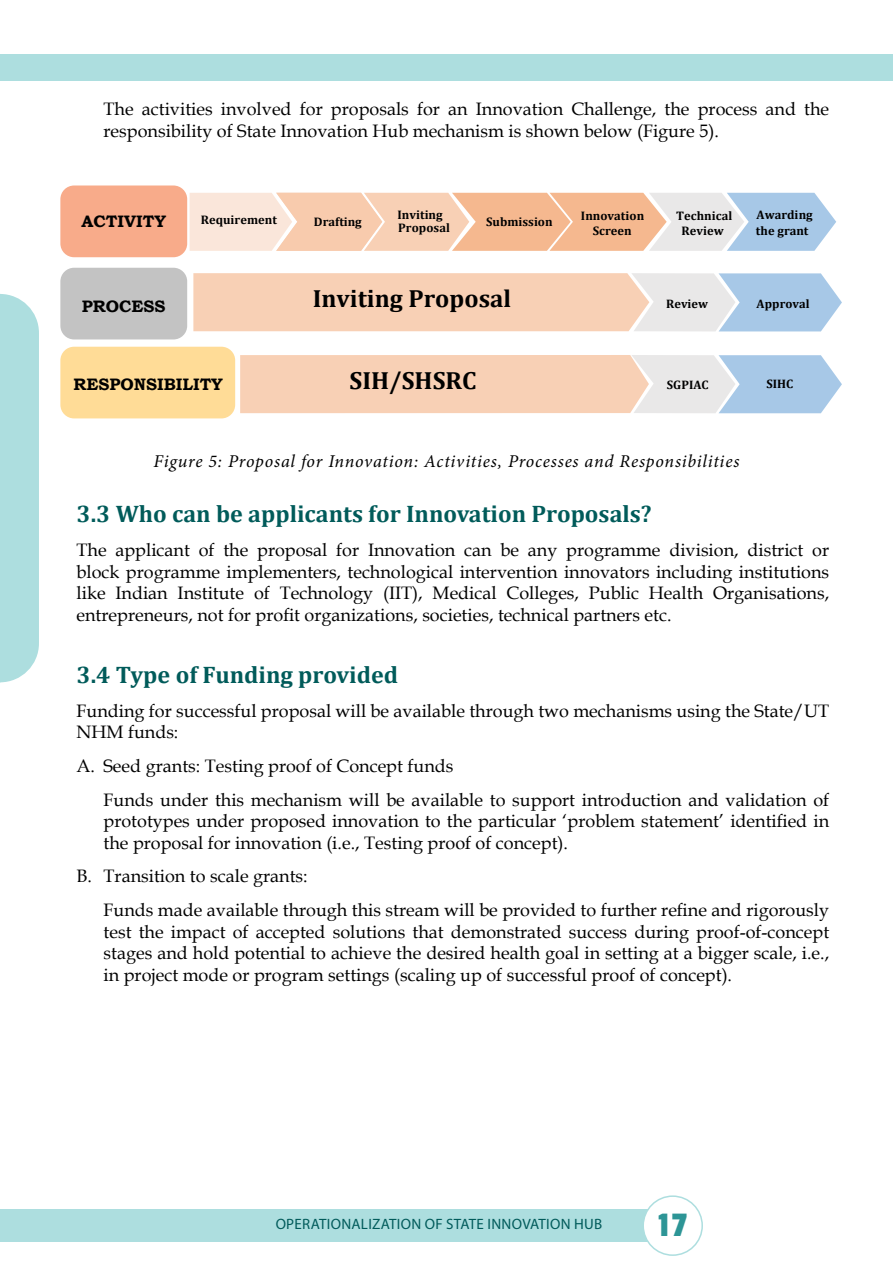
<style>
.page{position:relative;width:893px;height:1263px;background:#fff}
.page>*{position:absolute;margin:0;border:0;box-sizing:border-box;transform-origin:0 0}
.t1{font:36px "Passion One";color:#2d9596}
.t2{font:700 24.9px "Cambria";color:#000}
.t3{font:700 24px "Cambria";color:#015b5a}
.t4{font:18px/21.6px "Book Antiqua";color:#000}
.t5{font:italic 18px "Minion Pro";letter-spacing:.04em;color:#000}
.t6{font:700 16.65px "Bookman Old Style";color:#000}
.t7{font:15px "Myriad Pro";letter-spacing:.02em;color:#015b5b}
.t8{font:700 12.45px/14.7px "Cambria";color:#000}
.t9{font:700 12.3px "Cambria";letter-spacing:.005em;color:#000}
</style>
<div class="page">
<div style="left:1px;top:1209px;width:665px;height:33px;background:#addedf"></div>
<div style="left:643px;top:1196px;width:59px;height:59px;background:#fff;border-radius:50%"></div>
<div style="left:642px;top:1195px;width:61px;height:61px;border:2px solid #addedf;border-radius:50%"></div>
<div style="left:0;top:294px;width:39px;height:388px;background:#addedf"></div>
<div style="left:0;top:54px;width:893px;height:26px;background:#addedf"></div>
<div style="left:60px;top:347px;width:175px;height:71px;background:#ffdc97;border-radius:14px"></div>
<div style="left:60px;top:268px;width:127px;height:71px;background:#c3c3c3;border-radius:14px"></div>
<div style="left:60px;top:185px;width:127px;height:72px;background:#f8ab8a;border-radius:14px"></div>
<svg style="left:190px;top:193px;width:646px;height:58px"></svg>
<svg style="left:193px;top:273px;width:649px;height:58px"></svg>
<div style="left:240px;top:355px;width:602px;height:58px;background:#f8d0b5"></div>
<img style="left:633px;top:357px;width:105px;height:55px">
<img style="left:723px;top:355px;width:112px;height:55px">
<p class="t4" style="left:104px;top:98px;width:727px">The activities involved for proposals for an Innovation Challenge, the process and the responsibility of State Innovation Hub mechanism is shown below (Figure 5).</p>
<p class="t6" style="left:81px;top:209px;width:86px">ACTIVITY</p>
<p class="t6" style="left:82px;top:295px;width:85px">PROCESS</p>
<p class="t8" style="left:201px;top:212px;width:78px">Requirement</p>
<p class="t8" style="left:314px;top:214px;width:49px">Drafting</p>
<p class="t8" style="left:398px;top:207px;width:54px;line-height:13.6px">Inviting<br>Proposal</p>
<p class="t8" style="left:486px;top:214px;width:68px">Submission</p>
<p class="t8" style="left:581px;top:208px;width:65px;text-align:center">Innovation<br>Screen</p>
<p class="t8" style="left:676px;top:208px;width:57px;text-align:center">Technical<br>Review</p>
<p class="t8" style="left:756px;top:206px;width:58px;line-height:15.9px">Awarding the grant</p>
<h2 class="t2" style="left:313px;top:281px;width:200px">Inviting Proposal</h2>
<p class="t9" style="left:666px;top:295px;width:43px">Review</p>
<p class="t9" style="left:757px;top:295px;width:54px">Approval</p>
<p class="t6" style="left:73px;top:372px;width:151px">RESPONSIBILITY</p>
<h2 class="t2" style="left:350px;top:363px;width:128px">SIH/SHSRC</h2>
<p class="t9" style="left:667px;top:376px;width:43px">SGPIAC</p>
<p class="t9" style="left:766px;top:375px;width:28px">SIHC</p>
<p class="t5" style="left:154px;top:449px;width:587px">Figure 5: Proposal for Innovation: Activities, Processes and Responsibilities</p>
<h3 class="t3" style="left:77px;top:497px;width:577px">3.3 Who can be applicants for Innovation Proposals?</h3>
<p class="t4" style="left:77px;top:539px;width:754px;text-align:justify">The applicant of the proposal for Innovation can be any programme division, district or block programme implementers, technological intervention innovators including institutions like Indian Institute of Technology (IIT), Medical Colleges, Public Health Organisations, entrepreneurs, not for profit organizations, societies, technical partners etc.</p>
<h3 class="t3" style="left:77px;top:658px;width:323px">3.4 Type of Funding provided</h3>
<p class="t4" style="left:77px;top:699px;width:754px">Funding for successful proposal will be available through two mechanisms using the State/UT<br>NHM funds:</p>
<p class="t4" style="left:104px;top:749px;width:727px;line-height:33.6px;text-indent:-27px">A. Seed grants: Testing proof of Concept funds<br>Funds under this mechanism will be available to support introduction and validation of</p>
<p class="t4" style="left:104px;top:810px;width:727px">prototypes under proposed innovation to the particular ‘problem statement’ identified in the proposal for innovation (i.e., Testing proof of concept).</p>
<p class="t4" style="left:104px;top:859px;width:727px;line-height:33.6px;text-indent:-27px">B. Transition to scale grants:<br>Funds made available through this stream will be provided to further refine and rigorously</p>
<p class="t4" style="left:104px;top:920px;width:727px;text-align:justify">test the impact of accepted solutions that demonstrated success during proof-of-concept stages and hold potential to achieve the desired health goal in setting at a bigger scale, i.e., in project mode or program settings (scaling up of successful proof of concept).</p>
<p class="t7" style="left:276px;top:1215px;width:328px">OPERATIONALIZATION OF STATE INNOVATION HUB</p>
<h1 class="t1" style="left:658px;top:1206px;width:31px">17</h1>
</div>
